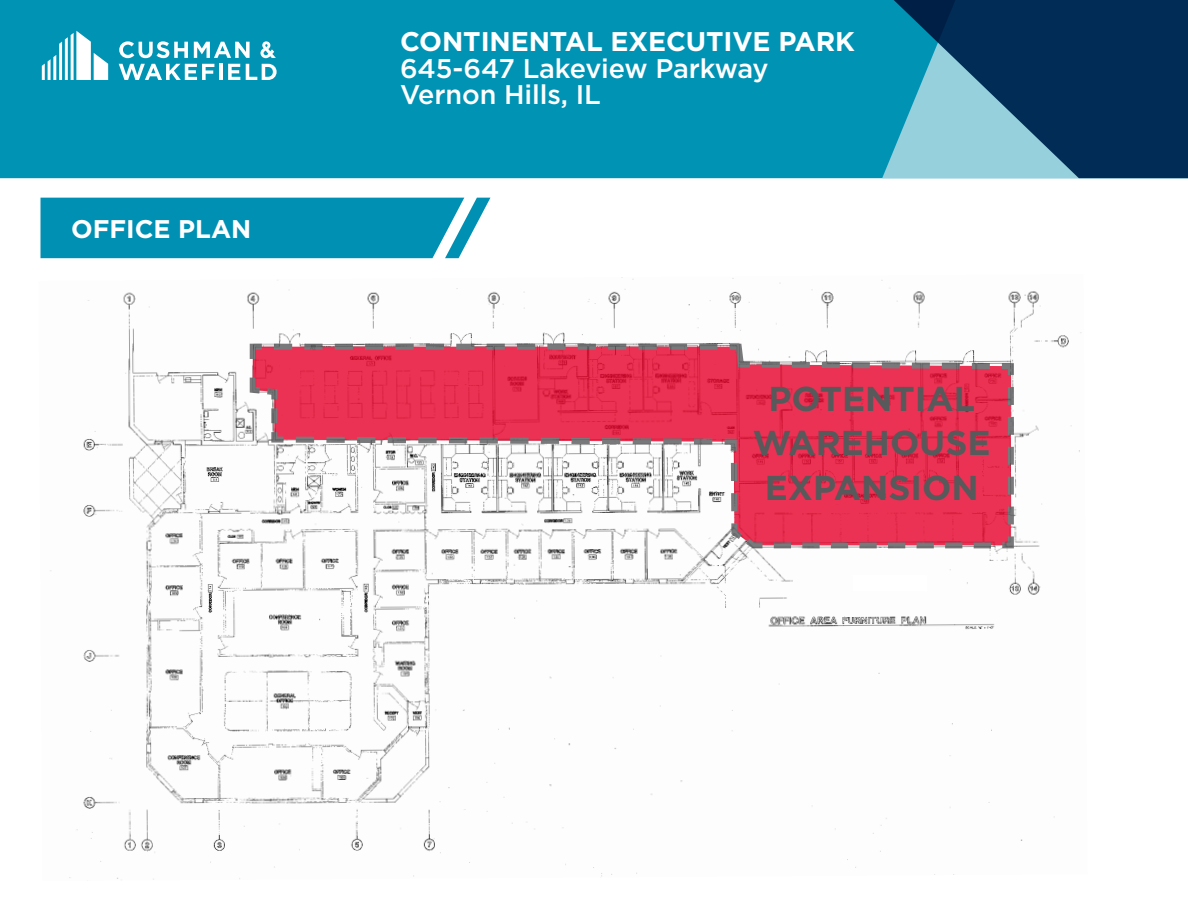
<style>
.page{position:relative;width:1188px;height:918px;background:#fff}
.page>*{position:absolute;margin:0;border:0;box-sizing:border-box;transform-origin:0 0}
.t1{font:700 34.5px/44.2px "Gotham";color:#58595b;text-align:center}
.t2{font:500 27px/26.7px "Gotham";letter-spacing:-.005em;color:#fff}
.t3{font:700 27px "Gotham";letter-spacing:-.005em;color:#fff}
.t4{font:700 25.5px "Gotham";color:#fff}
</style>
<div class="page">
<img style="left:50px;top:277px;width:1032px;height:603px">
<svg style="left:40px;top:198px;width:450px;height:60px;background:#1097b7"></svg>
<div style="left:853px;top:576px;width:74px;height:15px;background:#fff"></div>
<svg style="left:247px;top:341px;width:770px;height:209px"></svg>
<div style="left:0;top:0;width:866px;height:178px;background:#0093b4"></div>
<svg style="left:866px;top:0;width:322px;height:178px;background:#226283"></svg>
<svg style="left:42px;top:31px;width:66px;height:49px"></svg>
<hr style="left:219px;top:64px;width:4px;height:16px;background:#fff">
<svg style="left:228px;top:64px;width:12px;height:16px"></svg>
<svg style="left:246px;top:64px;width:31px;height:16px"></svg>
<svg style="left:119px;top:41px;width:69px;height:17px"></svg>
<svg style="left:194px;top:42px;width:56px;height:16px"></svg>
<svg style="left:119px;top:64px;width:95px;height:16px"></svg>
<svg style="left:260px;top:41px;width:16px;height:17px"></svg>
<p class="t4" style="left:71px;top:212px;width:182px">OFFICE PLAN</p>
<p class="t3" style="left:400px;top:24px;width:456px">CONTINENTAL EXECUTIVE PARK</p>
<p class="t2" style="left:400px;top:54px;width:370px">645-647 Lakeview Parkway<br>Vernon Hills, IL</p>
<p class="t1" style="left:753px;top:376px;width:239px">POTENTIAL<br>WAREHOUSE<br>EXPANSION</p>
</div>
